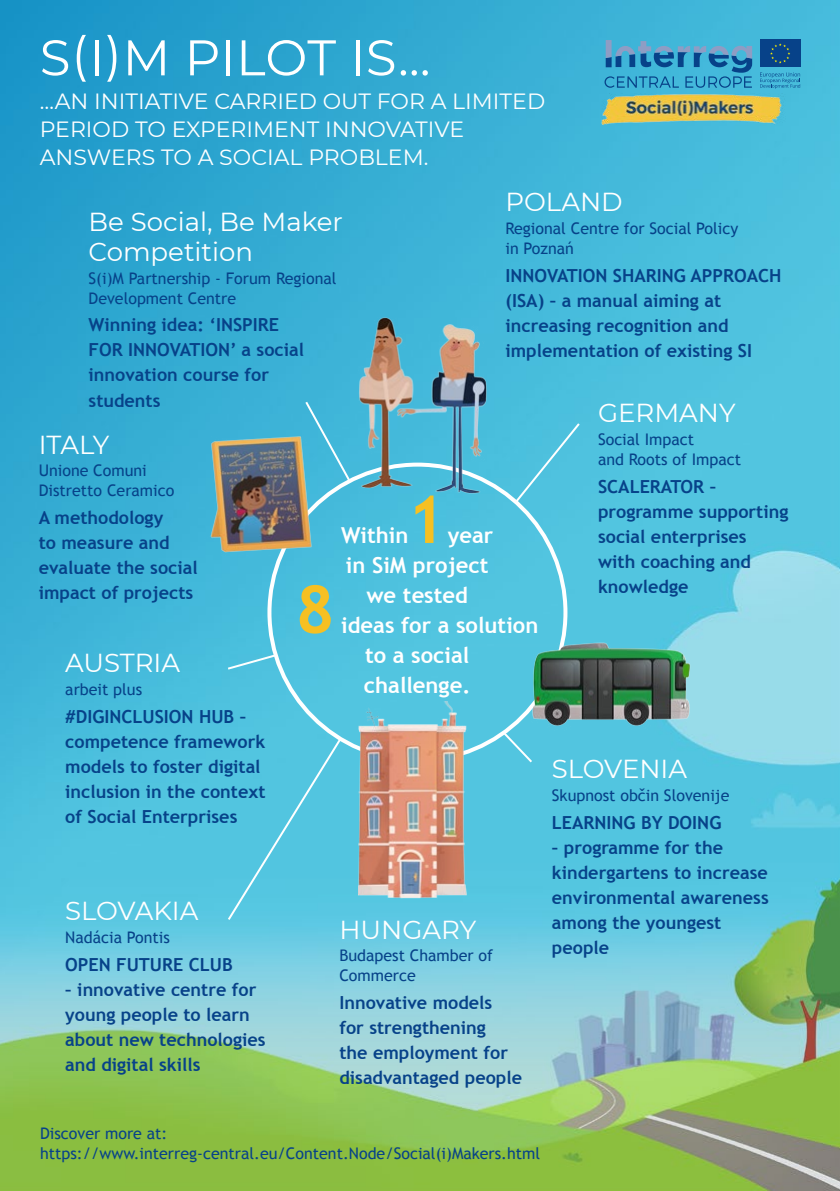
<style>
.page{position:relative;width:840px;height:1191px;background:#fff}
.page>*{position:absolute;margin:0;border:0;box-sizing:border-box;transform-origin:0 0}
.t1{font:700 66px "Trebuchet MS";color:#f6c022}
.t2{font:50px "Montserrat";color:#fff}
.t3{font:26px/30px "Montserrat";color:#fff}
.t4{font:22px/28px "Montserrat";color:#fff}
.t5{font:700 22px/30px "Trebuchet MS";color:#fff}
.t6{font:700 18px/25px "Trebuchet MS";color:#074289}
.t7{font:16px/20px "Trebuchet MS";color:#074289}
</style>
<div class="page">
<img style="left:0;top:0;width:839px;height:1191px">
<div style="left:759px;top:40px;width:40px;height:27px;background:#074289"></div>
<svg style="left:770px;top:43px;width:19px;height:20px"></svg>
<svg style="left:604px;top:40px;width:147px;height:48px;background:#3d9bc6"></svg>
<svg style="left:759px;top:72px;width:41px;height:17px"></svg>
<img style="left:601px;top:94px;width:198px;height:31px">
<img style="left:195px;top:428px;width:131px;height:127px">
<img style="left:358px;top:702px;width:118px;height:196px">
<img style="left:514px;top:627px;width:197px;height:110px">
<img style="left:326px;top:302px;width:173px;height:201px">
<svg style="left:500px;top:729px;width:34px;height:35px"></svg>
<svg style="left:225px;top:653px;width:52px;height:18px"></svg>
<svg style="left:303px;top:399px;width:49px;height:84px;background:#4abada"></svg>
<div style="left:512px;top:421px;width:69px;height:84px;background:#4ec1de"></div>
<div style="left:226px;top:735px;width:117px;height:187px;background:#52c5e0"></div>
<h2 class="t2" style="left:40px;top:23px;width:392px">S(I)M PILOT IS…</h2>
<p class="t4" style="left:40px;top:87px;width:506px">…AN INITIATIVE CARRIED OUT FOR A LIMITED<br>PERIOD TO EXPERIMENT INNOVATIVE<br>ANSWERS TO A SOCIAL PROBLEM.</p>
<h3 class="t3" style="left:505px;top:186px;width:119px">POLAND</h3>
<p class="t7" style="left:505px;top:219px;width:234px">Regional Centre for Social Policy in Poznań</p>
<p class="t6" style="left:505px;top:263px;width:277px">INNOVATION SHARING APPROACH (ISA) – a manual aiming at increasing recognition and implementation of existing SI</p>
<h3 class="t3" style="left:88px;top:206px;width:256px">Be Social, Be Maker<br>Competition</h3>
<p class="t7" style="left:88px;top:268px;width:249px">S(i)M Partnership - Forum Regional<br>Development Centre</p>
<p class="t6" style="left:88px;top:312px;width:217px">Winning idea: ‘INSPIRE<br>FOR INNOVATION’ a social innovation course for students</p>
<h3 class="t3" style="left:597px;top:397px;width:139px">GERMANY</h3>
<p class="t7" style="left:597px;top:429px;width:144px">Social Impact<br>and Roots of Impact</p>
<p class="t6" style="left:597px;top:474px;width:192px">SCALERATOR – programme supporting social enterprises<br>with coaching and knowledge</p>
<h3 class="t3" style="left:39px;top:428px;width:72px">ITALY</h3>
<p class="t7" style="left:39px;top:461px;width:137px">Unione Comuni<br>Distretto Ceramico</p>
<p class="t6" style="left:39px;top:505px;width:160px">A methodology<br>to measure and evaluate the social impact of projects</p>
<h1 class="t1" style="left:406px;top:478px;width:40px">1</h1>
<p class="t5" style="left:341px;top:520px;width:69px">Within</p>
<p class="t5" style="left:447px;top:520px;width:47px">year</p>
<p class="t5" style="left:346px;top:550px;width:144px">in SiM project</p>
<p class="t5" style="left:366px;top:580px;width:103px">we tested</p>
<h1 class="t1" style="left:296px;top:568px;width:40px">8</h1>
<p class="t5" style="left:364px;top:610px;width:176px;text-indent:-23px">ideas for a solution to a social challenge.</p>
<h3 class="t3" style="left:65px;top:647px;width:116px">AUSTRIA</h3>
<p class="t7" style="left:65px;top:679px;width:78px">arbeit plus</p>
<p class="t6" style="left:65px;top:703px;width:202px">#DIGINCLUSION HUB – competence framework models to foster digital inclusion in the context of Social Enterprises</p>
<h3 class="t3" style="left:551px;top:753px;width:136px">SLOVENIA</h3>
<p class="t7" style="left:551px;top:785px;width:179px">Skupnost občin Slovenije</p>
<p class="t6" style="left:551px;top:810px;width:171px">LEARNING BY DOING</p>
<p class="t6" style="left:551px;top:835px;width:218px">– programme for the kindergartens to increase environmental awareness among the youngest people</p>
<h3 class="t3" style="left:65px;top:894px;width:135px">SLOVAKIA</h3>
<p class="t7" style="left:65px;top:927px;width:106px">Nadácia Pontis</p>
<p class="t6" style="left:65px;top:951px;width:169px">OPEN FUTURE CLUB</p>
<p class="t6" style="left:65px;top:976px;width:202px">– innovative centre for young people to learn about new technologies and digital skills</p>
<h3 class="t3" style="left:339px;top:913px;width:138px">HUNGARY</h3>
<p class="t7" style="left:339px;top:946px;width:155px">Budapest Chamber of<br>Commerce</p>
<p class="t6" style="left:339px;top:990px;width:184px">Innovative models<br>for strengthening<br>the employment for disadvantaged people</p>
<p class="t7" style="left:40px;top:1123px;width:501px">Discover more at: https://www.interreg-central.eu/Content.Node/Social(i)Makers.html</p>
</div>
